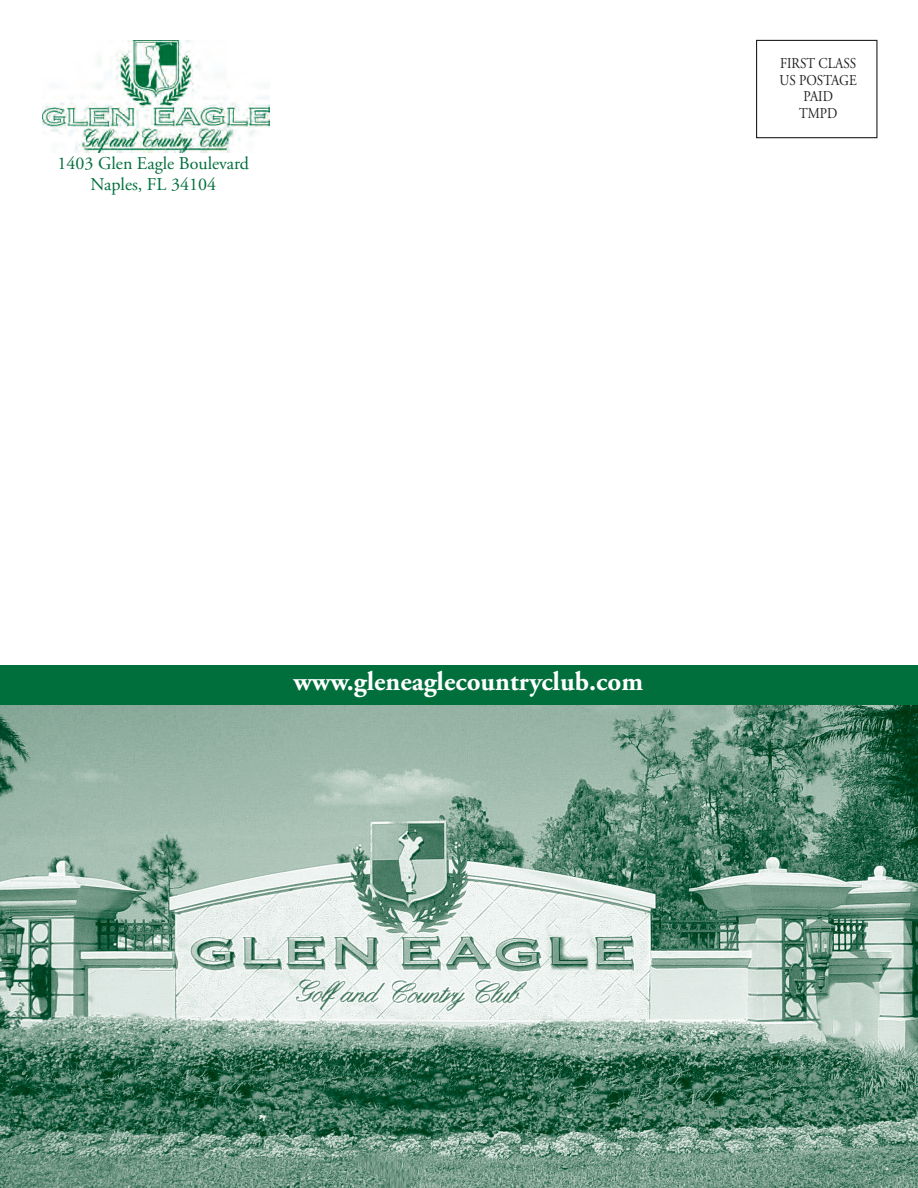
<style>
.page{position:relative;width:918px;height:1188px;background:#fff}
.page>*{position:absolute;margin:0;border:0;box-sizing:border-box;transform-origin:0 0}
.t1{font:700 27px "Adobe Garamond";color:#fff}
.t2{font:18px/21.6px "Adobe Garamond";color:#006f3c;text-align:center}
.t3{font:15px/16.5px "Adobe Garamond";color:#231f20;text-align:center;scale:.88 1}
</style>
<div class="page">
<img style="left:42px;top:41px;width:227px;height:111px">
<div style="left:756px;top:40px;width:122px;height:98px;border:1px solid #231f20"></div>
<img style="left:0;top:705px;width:918px;height:483px">
<div style="left:0;top:665px;width:918px;height:40px;background:#006f3c"></div>
<p class="t2" style="left:58px;top:153px;width:193px">1403 Glen Eagle Boulevard<br>Naples, FL 34104</p>
<p class="t3" style="left:780px;top:56px;width:89px">FIRST CLASS<br>US POSTAGE<br>PAID<br>TMPD</p>
<h1 class="t1" style="left:294px;top:667px;width:351px">www.gleneaglecountryclub.com</h1>
</div>
